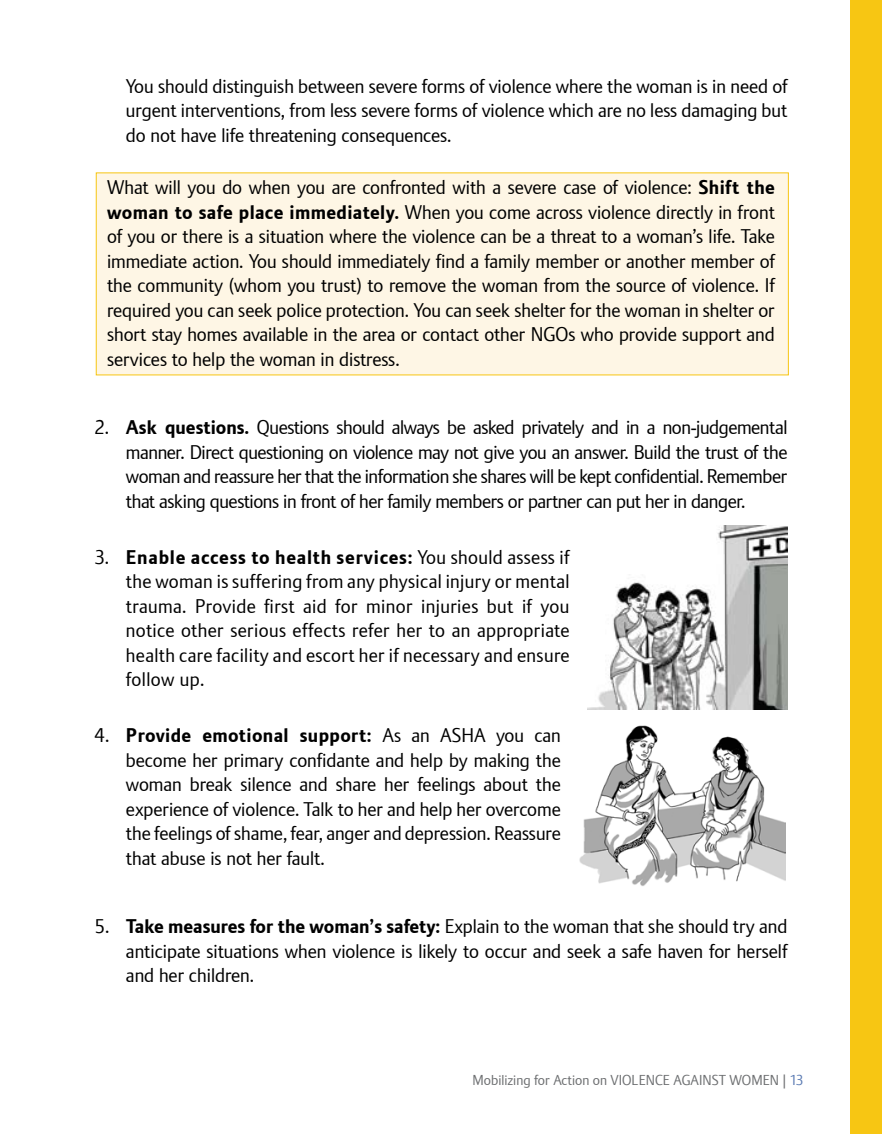
<style>
.page{position:relative;width:882px;height:1134px;background:#fff}
.page>*{position:absolute;margin:0;border:0;box-sizing:border-box;transform-origin:0 0}
.t1{font:19.25px/24.5px "Plan";color:#000;text-align:justify}
.t2{font:14px "Plan";color:#6d6f71}
.t3{font:14px "Plan";color:#5b7bb3}
.s1{font-weight:700}
.s2{color:#6d6f71}
</style>
<div class="page">
<div style="left:850px;top:0;width:32px;height:1134px;background:#f7c613"></div>
<div style="left:96px;top:172px;width:693px;height:203px;background:#fef6e5"></div>
<img style="left:587px;top:526px;width:201px;height:183px">
<img style="left:579px;top:725px;width:206px;height:161px">
<p class="t1" style="left:126px;top:74px;width:663px">You should distinguish between severe forms of violence where the woman is in need of urgent interventions, from less severe forms of violence which are no less damaging but do not have life threatening consequences.</p>
<p class="t1" style="left:107px;top:175px;width:669px">What will you do when you are confronted with a severe case of violence: <span class="s1">Shift the woman to safe place immediately.</span> When you come across violence directly in front of you or there is a situation where the violence can be a threat to a woman’s life. Take immediate action. You should immediately find a family member or another member of the community (whom you trust) to remove the woman from the source of violence. If required you can seek police protection. You can seek shelter for the woman in shelter or short stay homes available in the area or contact other NGOs who provide support and services to help the woman in distress.</p>
<p class="t1" style="left:126px;top:415px;width:663px;text-indent:-31px">2. <span class="s1">Ask questions.</span> Questions should always be asked privately and in a non-judgemental manner. Direct questioning on violence may not give you an answer. Build the trust of the woman and reassure her that the information she shares will be kept confidential. Remember that asking questions in front of her family members or partner can put her in danger.</p>
<p class="t1" style="left:126px;top:545px;width:445px;text-indent:-32px">3. <span class="s1">Enable access to health services:</span> You should assess if the woman is suffering from any physical injury or mental trauma. Provide first aid for minor injuries but if you notice other serious effects refer her to an appropriate health care facility and escort her if necessary and ensure follow up.</p>
<p class="t1" style="left:126px;top:723px;width:436px;text-indent:-31px">4. <span class="s1">Provide emotional support:</span> As an ASHA you can become her primary confidante and help by making the woman break silence and share her feelings about the experience of violence. Talk to her and help her overcome the feelings of shame, fear, anger and depression. Reassure that abuse is not her fault.</p>
<p class="t1" style="left:126px;top:915px;width:663px;text-indent:-31px">5. <span class="s1">Take measures for the woman’s safety:</span> Explain to the woman that she should try and anticipate situations when violence is likely to occur and seek a safe haven for herself and her children.</p>
<p class="t2" style="left:473px;top:1072px;width:155px">Mobilizing for Action on Violence</p>
<p class="t2" style="left:673px;top:1072px;width:17px">Against</p>
<p class="t2" style="left:730px;top:1072px;width:23px">Women</p>
<p class="t3" style="left:783px;top:1072px;width:23px"><span class="s2">|</span> 13</p>
</div>
